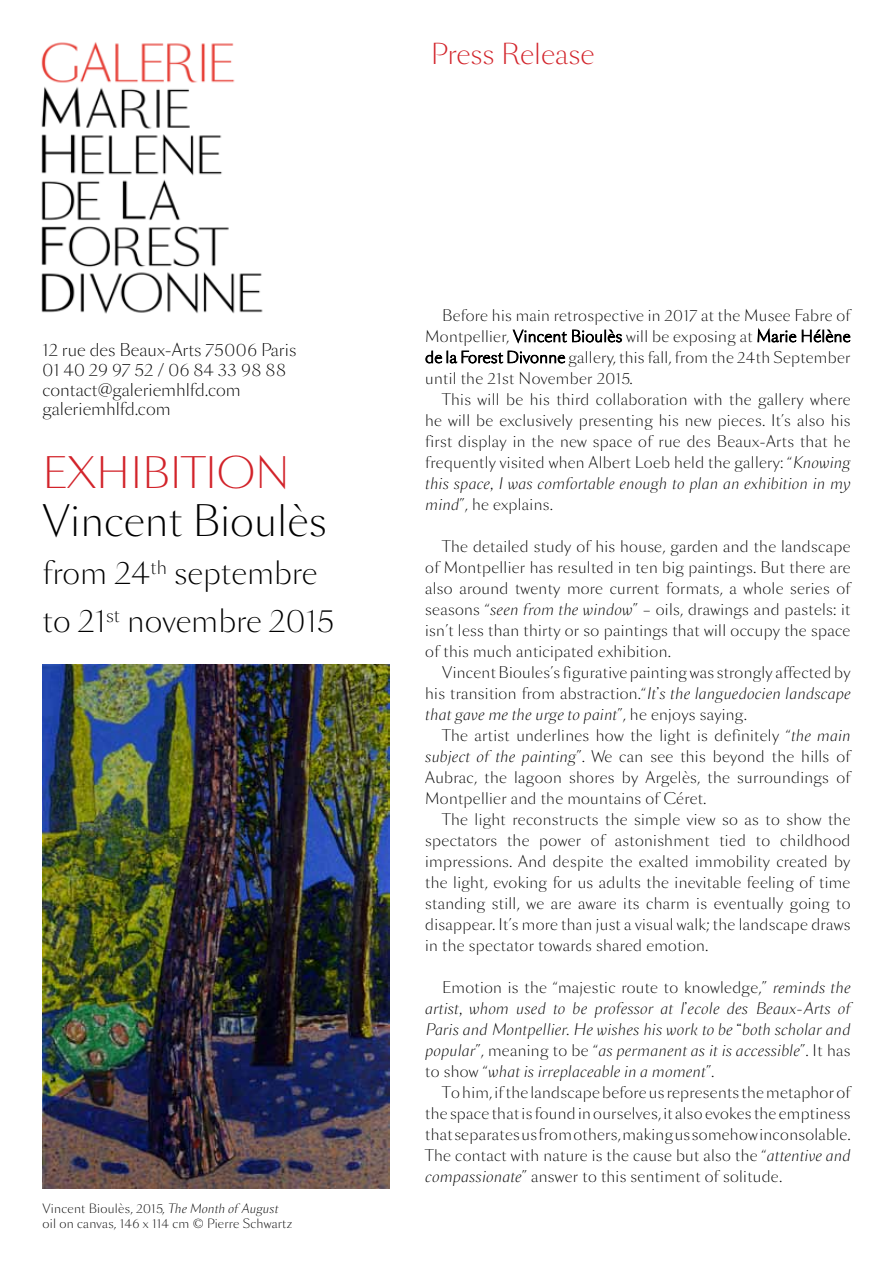
<style>
.page{position:relative;width:893px;height:1263px;background:#fff}
.page>*{position:absolute;margin:0;border:0;box-sizing:border-box;transform-origin:0 0}
.t1{font:300 40.5px "Sang Bleu BP Sans";color:#000}
.t2{font:300 40.5px "Sang Bleu BP Sans";color:#d2232a}
.t3{font:300 30px/48px "Sang Bleu BP Sans";color:#000}
.t4{font:300 27px "Sang Bleu BP Sans";color:#d2232a}
.t5{font:300 16.5px/19.8px "Sang Bleu BP Sans";color:#000}
.t6{font:300 15px/21px "Sang Bleu BP Sans";letter-spacing:.02em;color:#000;text-align:justify}
.t7{font:italic 300 15px/21px "Sang Bleu BP Sans";letter-spacing:.02em;color:#000;text-align:justify}
.t8{font:300 12px/15px "Sang Bleu BP Sans";letter-spacing:.02em;color:#000}
.s1{font-style:italic}
.s2{font-style:normal}
</style>
<div class="page">
<img style="left:41px;top:42px;width:222px;height:272px">
<svg style="left:512px;top:329px;width:110px;height:15px"></svg>
<svg style="left:757px;top:328px;width:94px;height:15px"></svg>
<svg style="left:425px;top:350px;width:140px;height:14px"></svg>
<img style="left:43px;top:665px;width:347px;height:524px">
<h3 class="t4" style="left:431px;top:35px;width:165px">Press Release</h3>
<p class="t5" style="left:43px;top:340px;width:255px">12 rue des Beaux-Arts 75006 Paris<br>01 40 29 97 52 / 06 84 33 98 88 contact@galeriemhlfd.com galeriemhlfd.com</p>
<h1 class="t2" style="left:43px;top:444px;width:74px">Exhibiti</h1>
<h1 class="t2" style="left:217px;top:444px;width:63px">on</h1>
<h1 class="t1" style="left:43px;top:492px;width:286px">Vincent Bioulès</h1>
<h2 class="t3" style="left:43px;top:548px;width:294px">from 24<sup>th</sup> septembre to 21<sup>st</sup> novembre 2015</h2>
<p class="t8" style="left:43px;top:1201px;width:251px">Vincent Bioulès, 2015, <span class="s1">The Month of August </span>oil on canvas, 146 x 114 cm © Pierre Schwartz</p>
<p class="t6" style="left:425px;top:304px;width:427px;text-indent:17px">Before his main retrospective in 2017 at the Musee Fabre of Montpellier, Vincent Bioulès will be exposing at Marie Hélène de la Forest Divonne gallery, this fall, from the 24th September until the 21st November 2015.</p>
<p class="t6" style="left:425px;top:388px;width:427px;text-indent:17px">This will be his third collaboration with the gallery where he will be exclusively presenting his new pieces. It’s also his first display in the new space of rue des Beaux-Arts that he frequently visited when Albert Loeb held the gallery: “<span class="s1">Knowing this space, I was comfortable enough to plan an exhibition in my mind</span>”, he explains.</p>
<p class="t6" style="left:425px;top:535px;width:427px;text-indent:17px">The detailed study of his house, garden and the landscape of Montpellier has resulted in ten big paintings. But there are also around twenty more current formats, a whole series of seasons “<span class="s1">seen from the window</span>” – oils, drawings and pastels: it isn’t less than thirty or so paintings that will occupy the space of this much anticipated exhibition.</p>
<p class="t6" style="left:425px;top:661px;width:427px;text-indent:17px">Vincent Bioules’s figurative painting was strongly affected by his transition from abstraction.“<span class="s1">It’s the languedocien landscape that gave me the urge to paint</span>”, he enjoys saying.</p>
<p class="t6" style="left:425px;top:724px;width:427px;text-indent:17px">The artist underlines how the light is definitely “<span class="s1">the main subject of the painting</span>”. We can see this beyond the hills of Aubrac, the lagoon shores by Argelès, the surroundings of Montpellier and the mountains of Céret.</p>
<p class="t6" style="left:425px;top:808px;width:427px;text-indent:17px">The light reconstructs the simple view so as to show the spectators the power of astonishment tied to childhood impressions. And despite the exalted immobility created by the light, evoking for us adults the inevitable feeling of time standing still, we are aware its charm is eventually going to disappear. It’s more than just a visual walk; the landscape draws in the spectator towards shared emotion.</p>
<p class="t7" style="left:425px;top:976px;width:427px;text-indent:17px"><span class="s2">Emotion is the “majestic route to knowledge,”</span> reminds the artist, whom used to be professor at l’ecole des Beaux-Arts of Paris and Montpellier. He wishes his work to be “both scholar and popular<span class="s2">”, meaning to be “</span>as permanent as it is accessible<span class="s2">”. It has to show “</span>what is irreplaceable in a moment<span class="s2">”.</span></p>
<p class="t6" style="left:425px;top:1081px;width:427px;text-indent:17px">To him, if the landscape before us represents the metaphor of the space that is found in ourselves, it also evokes the emptiness that separates us from others, making us somehow inconsolable.<br>The contact with nature is the cause but also the “<span class="s1">attentive and compassionate</span>” answer to this sentiment of solitude.</p>
</div>
